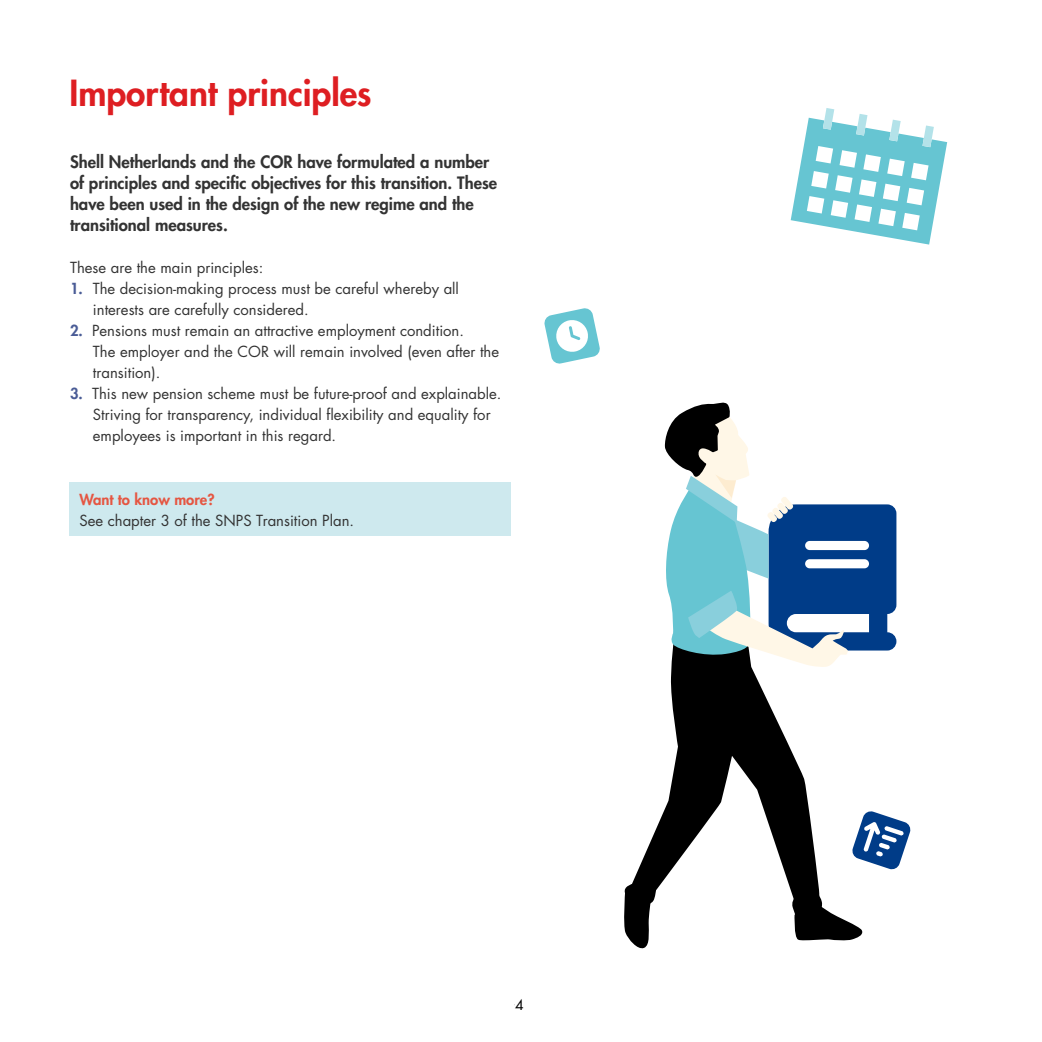
<style>
.page{position:relative;width:1042px;height:1042px;background:#fff}
.page>*{position:absolute;margin:0;border:0;box-sizing:border-box;transform-origin:0 0}
.t1{font:800 35px "Futura Std";color:#de1e22}
.t2{font:800 16.62px/21px "Futura Std";color:#333}
.t3{font:14.88px/21px "Futura Std";color:#333}
.t4{font:800 14.88px "Futura Std";color:#e55642}
.t5{font:14.88px "Myriad Pro";color:#000}
.t6{font:14px "Futura Std";color:#000}
.s1{font-weight:800;color:#4a5c96}
</style>
<div class="page">
<svg style="left:624px;top:920px;width:25px;height:29px"></svg>
<svg style="left:794px;top:907px;width:69px;height:34px"></svg>
<svg style="left:624px;top:667px;width:198px;height:253px"></svg>
<svg style="left:664px;top:402px;width:232px;height:265px"></svg>
<svg style="left:544px;top:308px;width:56px;height:56px"></svg>
<svg style="left:852px;top:811px;width:59px;height:59px"></svg>
<svg style="left:791px;top:108px;width:156px;height:137px"></svg>
<div style="left:69px;top:483px;width:442px;height:53px;background:#cee9ee"></div>
<h1 class="t1" style="left:69px;top:70px;width:304px">Important principles</h1>
<p class="t2" style="left:70px;top:151px;width:429px">Shell Netherlands and the COR have formulated a number of principles and specific objectives for this transition. These have been used in the design of the new regime and the transitional measures.</p>
<p class="t3" style="left:70px;top:257px;width:195px">These are the main principles:</p>
<p class="t3" style="left:93px;top:278px;width:367px;text-indent:-23px"><span class="s1">1.</span> The decision-making process must be careful whereby all interests are carefully considered.</p>
<p class="t3" style="left:93px;top:320px;width:408px;text-indent:-23px"><span class="s1">2.</span> Pensions must remain an attractive employment condition.<br>The employer and the COR will remain involved (even after the transition).</p>
<p class="t3" style="left:93px;top:383px;width:410px;text-indent:-23px"><span class="s1">3.</span> This new pension scheme must be future-proof and explainable.<br>Striving for transparency, individual flexibility and equality for employees is important in this regard.</p>
<p class="t4" style="left:79px;top:490px;width:137px">Want to know more?</p>
<p class="t3" style="left:79px;top:510px;width:276px">See chapter 3 of the SNPS Transition Plan.</p>
<p class="t6" style="left:515px;top:996px;width:10px">4</p>
<p class="t5" style="left:514px;top:999px;width:17px">15</p>
</div>
